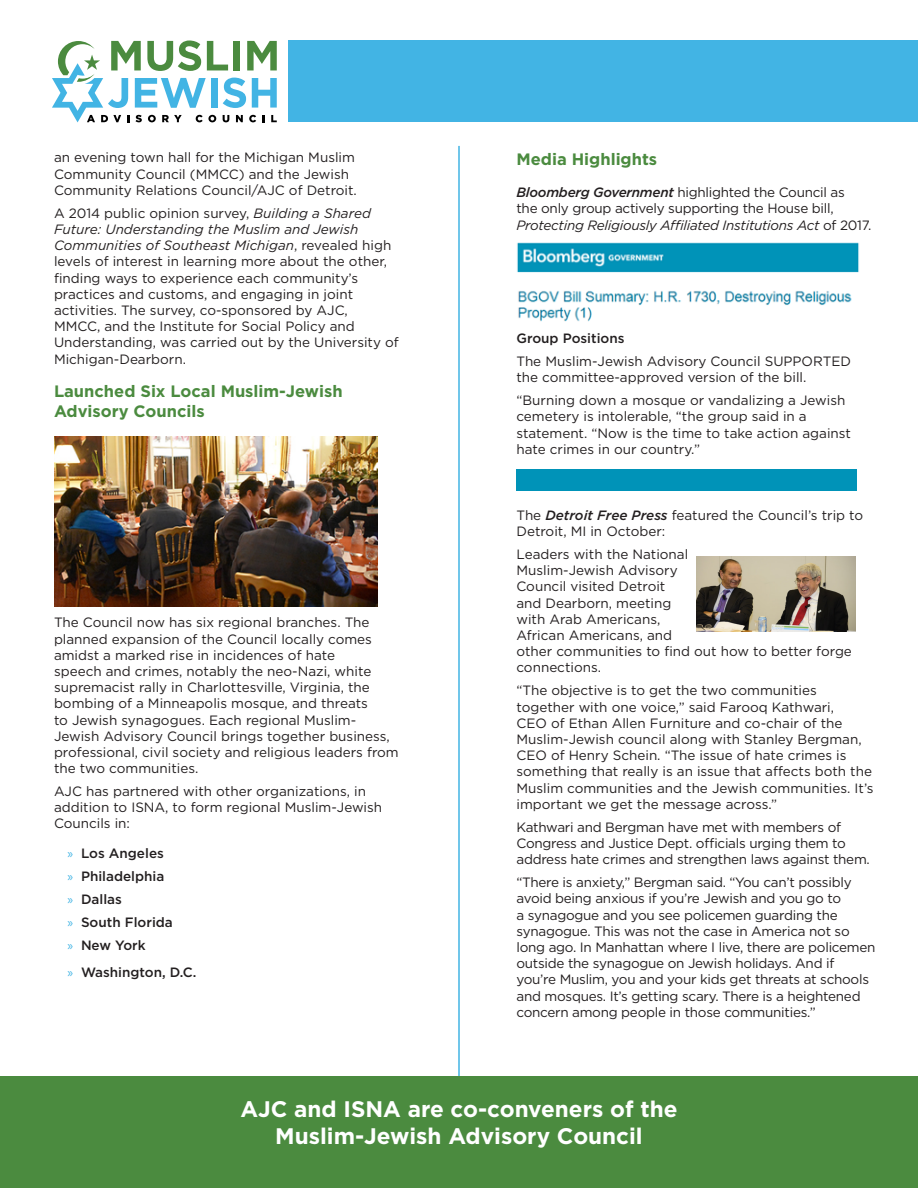
<style>
.page{position:relative;width:918px;height:1188px;background:#fff}
.page>*{position:absolute;margin:0;border:0;box-sizing:border-box;transform-origin:0 0}
.t1{font:700 22.5px "Gotham";color:#fff}
.t2{font:700 16.5px/19.8px "Gotham";color:#4b8b3f}
.t3{font:13.5px/16.2px "Gotham";color:#231f20}
.t4{font:13.5px/16.2px "Gotham";letter-spacing:-.02em;color:#231f20}
.t5{font:500 13.5px "Gotham";color:#231f20}
.s1{font-style:italic}
.s2{font-family:"Myriad Pro";font-weight:400;color:#42b4e4}
.s3{font-weight:500;font-style:italic}
</style>
<div class="page">
<hr style="left:458px;top:146px;width:2px;height:961px;background:#42b4e4">
<svg style="left:52px;top:40px;width:225px;height:82px"></svg>
<div style="left:288px;top:41px;width:630px;height:81px;background:#42b4e4"></div>
<img style="left:517px;top:242px;width:342px;height:80px">
<img style="left:54px;top:437px;width:324px;height:170px">
<img style="left:696px;top:557px;width:160px;height:74px">
<div style="left:0;top:1077px;width:918px;height:111px;background:#4b8b3f"></div>
<div style="left:516px;top:469px;width:341px;height:22px;background:#0093b8"></div>
<p class="t3" style="left:54px;top:149px;width:304px">an evening town hall for the Michigan Muslim<br>Community Council (MMCC) and the Jewish<br>Community Relations Council/AJC of Detroit.</p>
<p class="t3" style="left:54px;top:205px;width:346px">A 2014 public opinion survey, <span class="s1">Building a Shared Future: Understanding the Muslim and Jewish Communities of Southeast Michigan</span>, revealed high levels of interest in learning more about the other, finding ways to experience each community’s practices and customs, and engaging in joint activities. The survey, co-sponsored by AJC,<br>MMCC, and the Institute for Social Policy and Understanding, was carried out by the University of Michigan-Dearborn.</p>
<p class="t2" style="left:54px;top:381px;width:290px">Launched Six Local Muslim-Jewish<br>Advisory Councils</p>
<p class="t3" style="left:54px;top:614px;width:346px">The Council now has six regional branches. The planned expansion of the Council locally comes amidst a marked rise in incidences of hate<br>speech and crimes, notably the neo-Nazi, white supremacist rally in Charlottesville, Virginia, the bombing of a Minneapolis mosque, and threats<br>to Jewish synagogues. Each regional Muslim-Jewish Advisory Council brings together business, professional, civil society and religious leaders from the two communities.</p>
<p class="t3" style="left:54px;top:783px;width:330px">AJC has partnered with other organizations, in addition to ISNA, to form regional Muslim-Jewish<br>Councils in:</p>
<p class="t5" style="left:68px;top:845px;width:98px"><span class="s2">»</span> Los Angeles</p>
<p class="t5" style="left:68px;top:868px;width:98px"><span class="s2">»</span> Philadelphia</p>
<p class="t5" style="left:68px;top:890px;width:56px"><span class="s2">»</span> Dallas</p>
<p class="t5" style="left:68px;top:913px;width:107px"><span class="s2">»</span> South Florida</p>
<p class="t5" style="left:68px;top:936px;width:80px"><span class="s2">»</span> New York</p>
<p class="t5" style="left:68px;top:963px;width:130px"><span class="s2">»</span> Washington, D.C.</p>
<p class="t2" style="left:516px;top:149px;width:142px">Media Highlights</p>
<p class="t4" style="left:516px;top:184px;width:356px"><span class="s3">Bloomberg Government</span> highlighted the Council as<br>the only group actively supporting the House bill,<br><span class="s1">Protecting Religiously Affiliated Institutions Act</span> of 2017.</p>
<p class="t5" style="left:516px;top:329px;width:110px">Group Positions</p>
<p class="t3" style="left:516px;top:353px;width:336px">The Muslim-Jewish Advisory Council SUPPORTED the committee-approved version of the bill.</p>
<p class="t3" style="left:516px;top:392px;width:336px">“Burning down a mosque or vandalizing a Jewish cemetery is intolerable, “the group said in a statement. “Now is the time to take action against hate crimes in our country.”</p>
<p class="t3" style="left:516px;top:507px;width:348px">The <span class="s3">Detroit Free Press</span> featured the Council’s trip to<br>Detroit, MI in October:</p>
<p class="t3" style="left:516px;top:546px;width:337px">Leaders with the National<br>Muslim-Jewish Advisory<br>Council visited Detroit<br>and Dearborn, meeting<br>with Arab Americans,<br>African Americans, and<br>other communities to find out how to better forge connections.</p>
<p class="t3" style="left:516px;top:682px;width:359px">“The objective is to get the two communities together with one voice,” said Farooq Kathwari,<br>CEO of Ethan Allen Furniture and co-chair of the Muslim-Jewish council along with Stanley Bergman, CEO of Henry Schein. “The issue of hate crimes is something that really is an issue that affects both the Muslim communities and the Jewish communities. It’s important we get the message across.”</p>
<p class="t4" style="left:516px;top:819px;width:355px">Kathwari and Bergman have met with members of<br>Congress and Justice Dept. officials urging them to address hate crimes and strengthen laws against them.</p>
<p class="t4" style="left:516px;top:874px;width:361px">“There is anxiety,” Bergman said. “You can’t possibly avoid being anxious if you’re Jewish and you go to<br>a synagogue and you see policemen guarding the synagogue. This was not the case in America not so long ago. In Manhattan where I live, there are policemen outside the synagogue on Jewish holidays. And if you’re Muslim, you and your kids get threats at schools and mosques. It’s getting scary. There is a heightened concern among people in those communities.”</p>
<p class="t1" style="left:240px;top:1094px;width:439px">AJC and ISNA are co-conveners of the</p>
<p class="t1" style="left:275px;top:1121px;width:369px">Muslim-Jewish Advisory Council</p>
</div>
